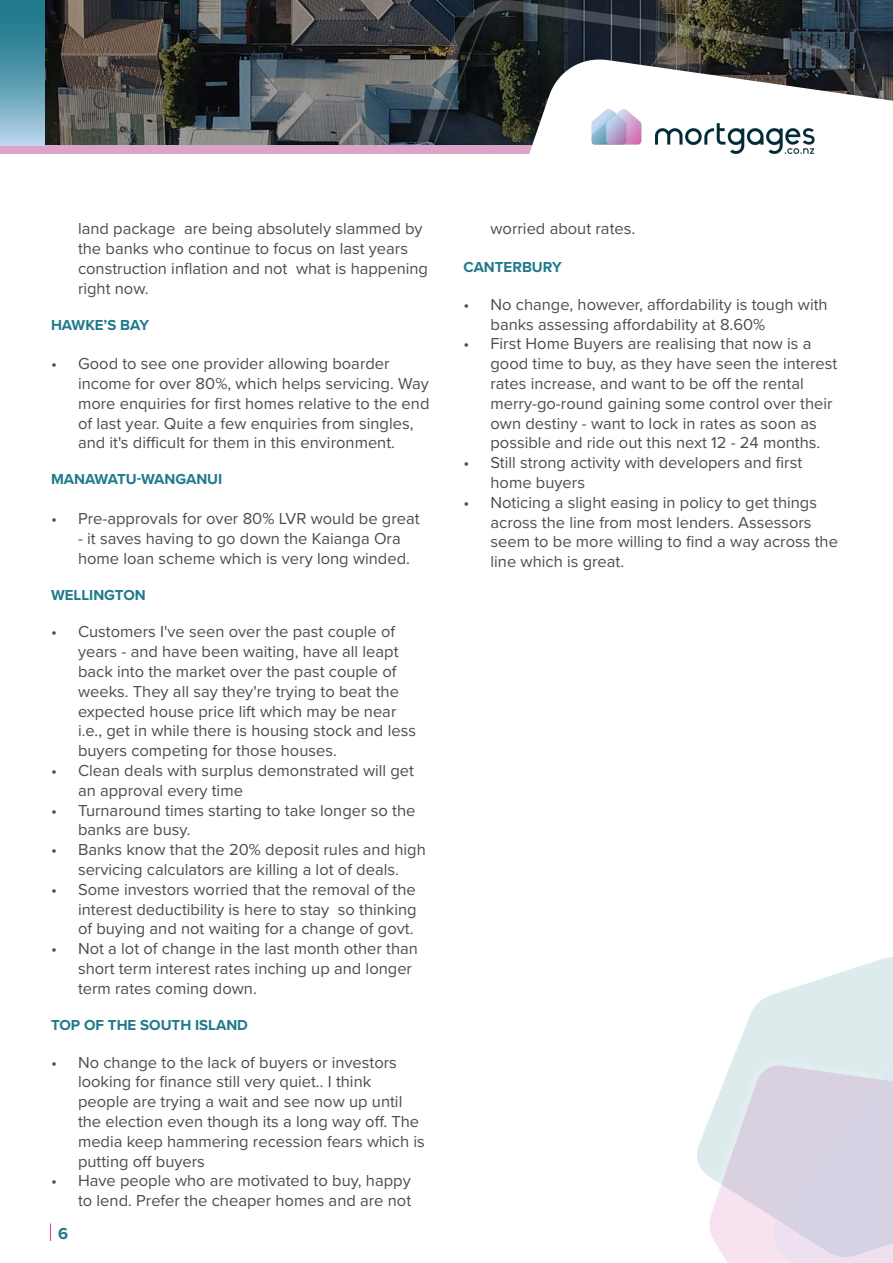
<style>
.page{position:relative;width:893px;height:1263px;background:#fff}
.page>*{position:absolute;margin:0;border:0;box-sizing:border-box;transform-origin:0 0}
.t1{font:16.5px/19.8px "Proxima Nova";color:#4c4e4e}
.t2{font:700 16.5px "Proxima Nova";color:#217a8c}
.Copy{font:700 15px "Proxima Nova";color:#217a8c}
</style>
<div class="page">
<svg style="left:50px;top:1223px;width:1px;height:18px"></svg>
<img style="left:45px;top:0;width:300px;height:146px">
<svg style="left:345px;top:0;width:132px;height:146px;background:#454b50"></svg>
<div style="left:0;top:146px;width:893px;height:8px;background:#dca4c9"></div>
<svg style="left:0;top:0;width:45px;height:146px;background:#5b9cb1"></svg>
<svg style="left:477px;top:0;width:416px;height:56px;background:#2e3436"></svg>
<svg style="left:450px;top:56px;width:443px;height:98px"></svg>
<img style="left:587px;top:99px;width:232px;height:55px">
<svg style="left:697px;top:957px;width:196px;height:207px"></svg>
<svg style="left:699px;top:1027px;width:194px;height:236px;background:#e0dde8"></svg>
<p class="t1" style="left:78px;top:218px;width:352px">land package are being absolutely slammed by the banks who continue to focus on last years construction inflation and not what is happening right now.</p>
<p class="Copy" style="left:51px;top:313px;width:100px">HAWKE’S BAY</p>
<p class="t1" style="left:78px;top:353px;width:353px;text-indent:-27px">• Good to see one provider allowing boarder income for over 80%, which helps servicing. Way more enquiries for first homes relative to the end of last year. Quite a few enquiries from singles, and it's difficult for them in this environment.</p>
<p class="Copy" style="left:51px;top:468px;width:173px">MANAWATU-WANGANUI</p>
<p class="t1" style="left:51px;top:508px;width:370px">• Pre-approvals for over 80% LVR would be great</p>
<p class="t1" style="left:78px;top:528px;width:333px">- it saves having to go down the Kaianga Ora home loan scheme which is very long winded.</p>
<p class="Copy" style="left:51px;top:583px;width:96px">WELLINGTON</p>
<p class="t1" style="left:78px;top:621px;width:340px;text-indent:-27px">• Customers I've seen over the past couple of years - and have been waiting, have all leapt back into the market over the past couple of weeks. They all say they're trying to beat the expected house price lift which may be near i.e., get in while there is housing stock and less buyers competing for those houses.</p>
<p class="t1" style="left:78px;top:760px;width:338px;text-indent:-27px">• Clean deals with surplus demonstrated will get an approval every time</p>
<p class="t1" style="left:78px;top:799px;width:339px;text-indent:-27px">• Turnaround times starting to take longer so the banks are busy.</p>
<p class="t1" style="left:51px;top:839px;width:376px;text-align:center">• Banks know that the 20% deposit rules and high servicing calculators are killing a lot of deals.</p>
<p class="t1" style="left:78px;top:879px;width:340px;text-align:justify;text-indent:-27px">• Some investors worried that the removal of the interest deductibility is here to stay so thinking of buying and not waiting for a change of govt.</p>
<p class="t1" style="left:78px;top:938px;width:341px;text-indent:-27px">• Not a lot of change in the last month other than short term interest rates inching up and longer term rates coming down.</p>
<p class="Copy" style="left:51px;top:1014px;width:199px">TOP OF THE SOUTH ISLAND</p>
<p class="t1" style="left:78px;top:1051px;width:348px;text-indent:-27px">• No change to the lack of buyers or investors looking for finance still very quiet.. I think people are trying a wait and see now up until the election even though its a long way off. The media keep hammering recession fears which is putting off buyers</p>
<p class="t1" style="left:51px;top:1170px;width:362px;text-align:right">• Have people who are motivated to buy, happy to lend. Prefer the cheaper homes and are not</p>
<p class="t2" style="left:58px;top:1221px;width:12px">6</p>
<p class="t1" style="left:490px;top:218px;width:146px">worried about rates.</p>
<p class="Copy" style="left:463px;top:256px;width:100px">CANTERBURY</p>
<p class="t1" style="left:490px;top:294px;width:339px;text-indent:-27px">• No change, however, affordability is tough with banks assessing affordability at 8.60%</p>
<p class="t1" style="left:490px;top:333px;width:348px;text-indent:-27px">• First Home Buyers are realising that now is a good time to buy, as they have seen the interest rates increase, and want to be off the rental merry-go-round gaining some control over their own destiny - want to lock in rates as soon as possible and ride out this next 12 - 24 months.</p>
<p class="t1" style="left:490px;top:452px;width:313px;text-indent:-27px">• Still strong activity with developers and first home buyers</p>
<p class="t1" style="left:490px;top:492px;width:349px;text-indent:-27px">• Noticing a slight easing in policy to get things across the line from most lenders. Assessors seem to be more willing to find a way across the line which is great.</p>
</div>
